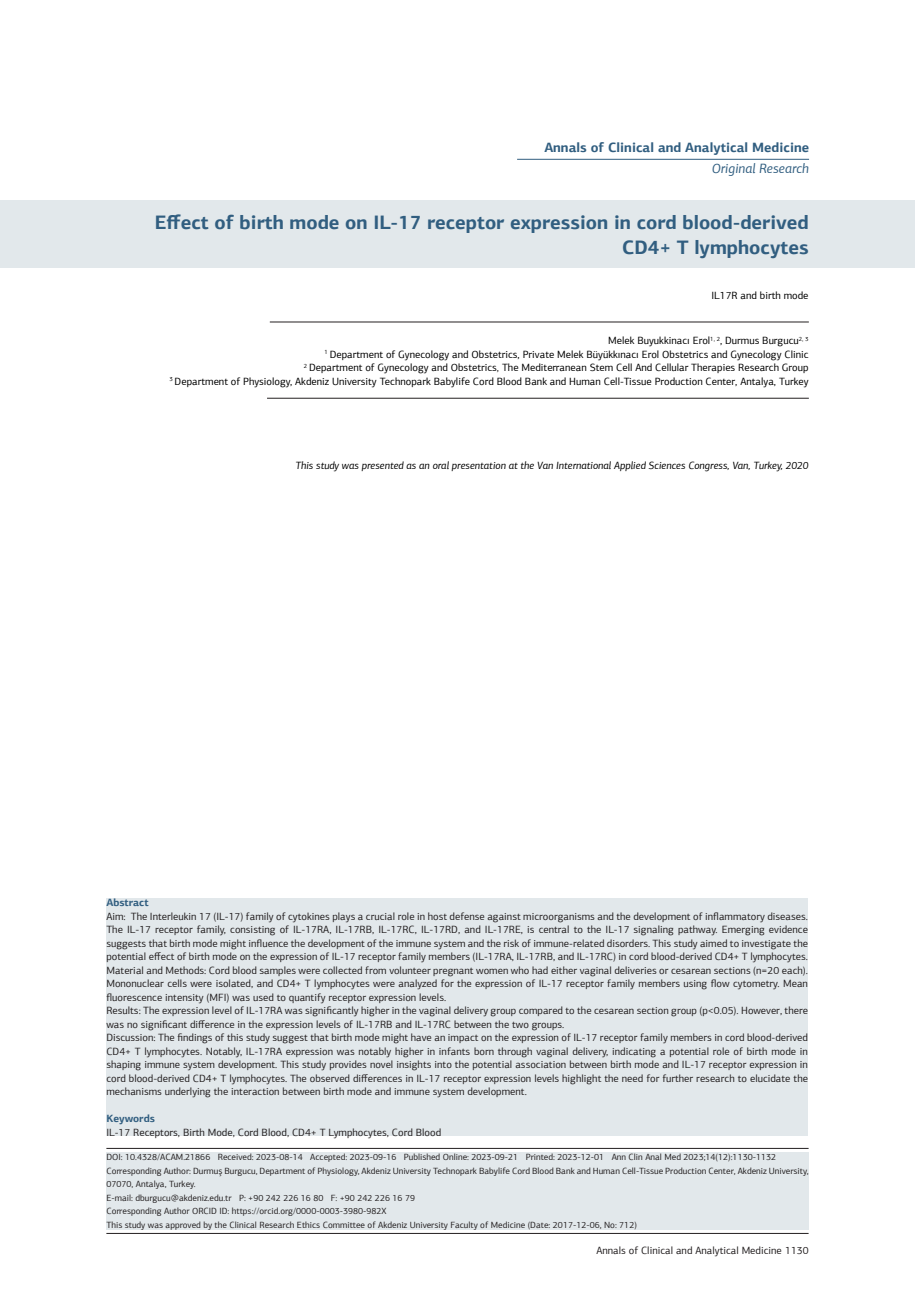
<style>
.page{position:relative;width:915px;height:1306px;background:#fff}
.page>*{position:absolute;margin:0;border:0;box-sizing:border-box;transform-origin:0 0}
.t1{font:700 19.5px/25.5px "PF Agora Sans Pro";color:#315e80;text-align:right}
.t2{font:700 13.5px "PF Agora Sans Pro";color:#315e80}
.t3{font:italic 13.5px "PF Agora Sans Pro";color:#315e80}
.t4{font:10.5px/13.5px "PF Agora Sans Pro";color:#231f20;text-align:justify}
.t5{font:10.5px "PF Agora Sans Pro";color:#000}
.t6{font:italic 10.5px "PF Agora Sans Pro";color:#000}
.t7{font:700 10.5px "PF Agora Sans Pro";color:#315e80}
.t8{font:9px/13.5px "PF Agora Sans Pro";color:#231f20}
.s1{color:#231f20}
</style>
<div class="page">
<hr style="left:106px;top:1233px;width:702px;height:1px;background:#231f20">
<div style="left:0;top:200px;width:914px;height:68px;background:#e2e8eb"></div>
<hr style="left:106px;top:1148px;width:702px;height:1px;background:#231f20">
<hr style="left:270px;top:322px;width:538px;height:1px;background:#231f20">
<hr style="left:267px;top:398px;width:541px;height:1px;background:#231f20">
<hr style="left:517px;top:159px;width:291px;height:1px;background:#315e80">
<div style="left:106px;top:1151px;width:702px;height:78px;background:#e2e8eb"></div>
<div style="left:106px;top:898px;width:701px;height:237px;background:#e2e8eb"></div>
<p class="t2" style="left:544px;top:139px;width:266px">Annals of Clinical and Analytical Medicine</p>
<p class="t3" style="left:711px;top:160px;width:99px">Original Research</p>
<p class="t1" style="left:155px;top:209px;width:655px">Effect of birth mode on IL-17 receptor expression in cord blood-derived<br>CD4+ T lymphocytes</p>
<p class="t5" style="left:711px;top:289px;width:99px">IL17R and birth mode</p>
<p class="t5" style="left:608px;top:334px;width:202px">Melek Buyukkinacı Erol<sup>1,</sup> <sup>2</sup>, Durmus Burgucu<sup>2,</sup> <sup>3</sup></p>
<p class="t5" style="left:324px;top:348px;width:485px"><sup>1</sup> Department of Gynecology and Obstetrics, Private Melek Büyükkınacı Erol Obstetrics and Gynecology Clinic</p>
<p class="t5" style="left:304px;top:361px;width:506px"><sup>2</sup> Department of Gynecology and Obstetrics<span class="s1">,</span> The Mediterranean Stem Cell And Cellular Therapies Research Group</p>
<p class="t5" style="left:169px;top:375px;width:640px"><sup>3</sup> Department of Physiology, Akdeniz University Technopark Babylife Cord Blood Bank and Human Cell-Tissue Production Center, Antalya, Turkey</p>
<p class="t6" style="left:295px;top:459px;width:514px">This study was presented as an oral presentation at the Van International Applied Sciences Congress, Van, Turkey, 2020</p>
<p class="t7" style="left:106px;top:896px;width:44px">Abstract</p>
<p class="t4" style="left:106px;top:909px;width:703px">Aim: The Interleukin 17 (IL-17) family of cytokines plays a crucial role in host defense against microorganisms and the development of inflammatory diseases.<br>The IL-17 receptor family, consisting of IL-17RA, IL-17RB, IL-17RC, IL-17RD, and IL-17RE, is central to the IL-17 signaling pathway. Emerging evidence suggests that birth mode might influence the development of the immune system and the risk of immune-related disorders. This study aimed to investigate the potential effect of birth mode on the expression of IL-17 receptor family members (IL-17RA, IL-17RB, and IL-17RC) in cord blood-derived CD4+ T lymphocytes.</p>
<p class="t4" style="left:106px;top:963px;width:703px">Material and Methods: Cord blood samples were collected from volunteer pregnant women who had either vaginal deliveries or cesarean sections (n=20 each).<br>Mononuclear cells were isolated, and CD4+ T lymphocytes were analyzed for the expression of IL-17 receptor family members using flow cytometry. Mean fluorescence intensity (MFI) was used to quantify receptor expression levels.</p>
<p class="t4" style="left:106px;top:1003px;width:703px">Results: The expression level of IL-17RA was significantly higher in the vaginal delivery group compared to the cesarean section group (p&lt;0.05). However, there was no significant difference in the expression levels of IL-17RB and IL-17RC between the two groups.</p>
<p class="t4" style="left:106px;top:1030px;width:703px">Discussion: The findings of this study suggest that birth mode might have an impact on the expression of IL-17 receptor family members in cord blood-derived CD4+ T lymphocytes. Notably, IL-17RA expression was notably higher in infants born through vaginal delivery, indicating a potential role of birth mode in shaping immune system development. This study provides novel insights into the potential association between birth mode and IL-17 receptor expression in cord blood-derived CD4+ T lymphocytes. The observed differences in IL-17 receptor expression levels highlight the need for further research to elucidate the mechanisms underlying the interaction between birth mode and immune system development.</p>
<p class="t7" style="left:106px;top:1112px;width:50px">Keywords</p>
<p class="t4" style="left:106px;top:1125px;width:336px">IL-17 Receptors, Birth Mode, Cord Blood, CD4+ T Lymphocytes, Сord Blood</p>
<p class="t8" style="left:106px;top:1150px;width:671px">DOI: 10.4328/ACAM.21866 Received: 2023-08-14 Accepted: 2023-09-16 Published Online: 2023-09-21 Printed: 2023-12-01 Ann Clin Anal Med 2023;14(12):1130-1132</p>
<p class="t8" style="left:106px;top:1164px;width:703px">Corresponding Author: Durmuş Burgucu, Department of Physiology, Akdeniz University Technopark Babylife Cord Blood Bank and Human Cell-Tissue Production Center, Akdeniz University,<br>07070, Antalya, Turkey.</p>
<p class="t8" style="left:106px;top:1191px;width:310px">E-mail: dburgucu@akdeniz.edu.tr P: +90 242 226 16 80 F: +90 242 226 16 79</p>
<p class="t8" style="left:106px;top:1204px;width:281px">Corresponding Author ORCID ID: https://orcid.org/0000-0003-3980-982X</p>
<p class="t8" style="left:106px;top:1218px;width:532px">This study was approved by the Clinical Research Ethics Committee of Akdeniz University Faculty of Medicine (Date: 2017-12-06, No: 712)</p>
<p class="t4" style="left:596px;top:1243px;width:213px">Annals of Clinical and Analytical Medicine 1130</p>
</div>
